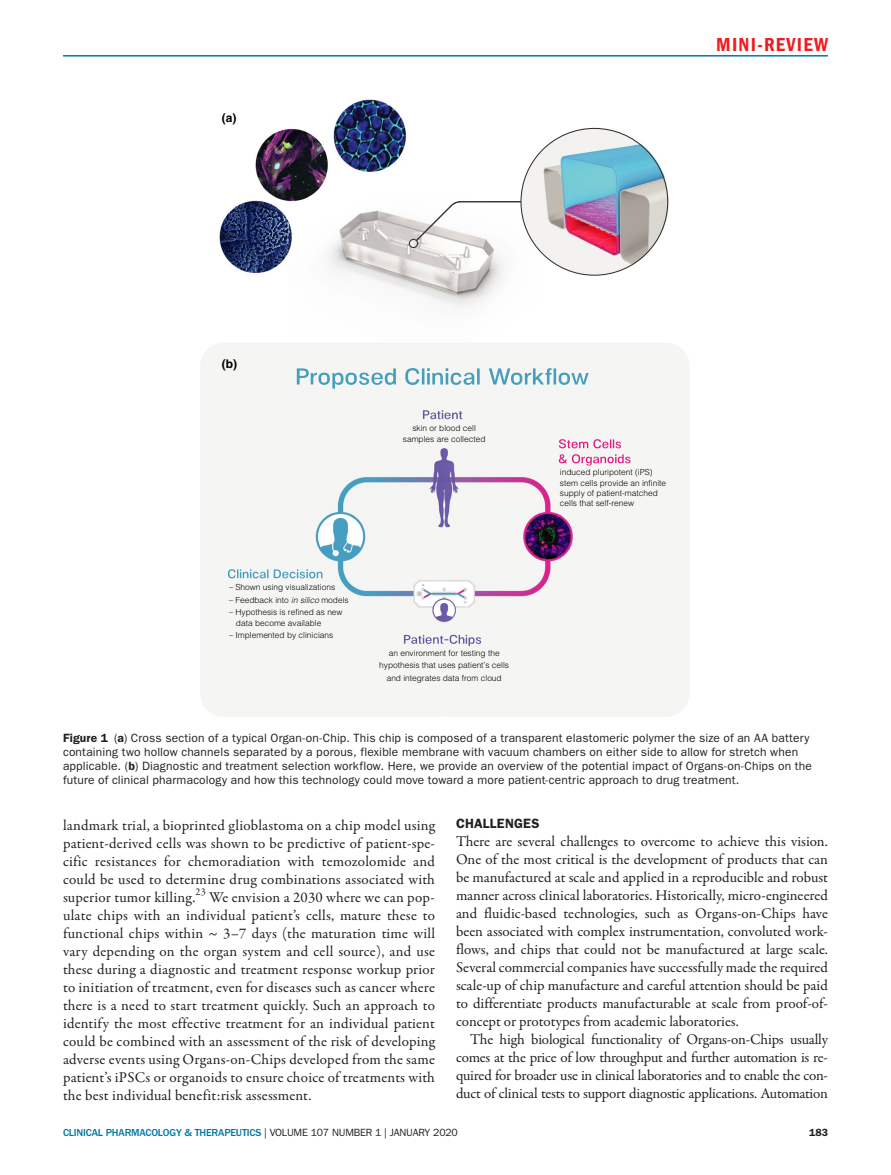
<style>
.page{position:relative;width:891px;height:1175px;background:#fff}
.page>*{position:absolute;margin:0;border:0;box-sizing:border-box;transform-origin:0 0}
.t1{font:19.5px "ITC Franklin Gothic Std Dm Cd";letter-spacing:.065em;color:#ee1d23}
.t2{font:15px/18px "Garamond Premr Pro";letter-spacing:.005em;color:#231f20;text-align:justify}
.t3{font:600 13.5px "ITC Franklin Gothic Std";letter-spacing:.015em;color:#231f20}
.t4{font:12px/14.2px "ITC Franklin Gothic Std";letter-spacing:.015em;color:#231f20}
.t5{font:700 12px "Helvetica";color:#000}
.t6{font:500 10.5px "ITC Franklin Gothic Std";letter-spacing:-.015em;color:#0076a3}
.t7{font:600 10.5px "ITC Franklin Gothic Std";color:#231f20}
.t8{font:10.5px "Garamond Premr Pro";color:#231f20}
.t9{font:300 8.4px/10.4px "Helvetica";color:#060606;text-align:center}
.s1{font-style:italic}
.s2{font-weight:600}
.s3{font-weight:400;color:#231f20}
</style>
<div class="page">
<hr style="left:63px;top:55px;width:765px;height:2px;background:#0076a3">
<img style="left:201px;top:100px;width:488px;height:616px">
<svg style="left:409px;top:128px;width:259px;height:148px"></svg>
<svg style="left:404px;top:634px;width:77px;height:12px"></svg>
<svg style="left:228px;top:569px;width:94px;height:9px"></svg>
<svg style="left:559px;top:439px;width:62px;height:9px"></svg>
<svg style="left:559px;top:454px;width:72px;height:11px"></svg>
<svg style="left:423px;top:410px;width:39px;height:9px"></svg>
<svg style="left:297px;top:368px;width:292px;height:20px"></svg>
<p class="t5" style="left:222px;top:110px;width:16px">(a)</p>
<h1 class="t1" style="left:716px;top:33px;width:113px">MINI-REVIEW</h1>
<p class="t5" style="left:222px;top:356px;width:17px">(b)</p>
<p class="t9" style="left:403px;top:423px;width:84px">skin or blood cell samples are collected</p>
<p class="t9" style="left:229px;top:582px;width:108px">– Shown using visualizations</p>
<p class="t9" style="left:229px;top:594px;width:121px">– Feedback into <span class="s1">in silico</span> models</p>
<p class="t9" style="left:236px;top:607px;width:108px;text-align:left;text-indent:-7px">– Hypothesis is refined as new data become available</p>
<p class="t9" style="left:229px;top:630px;width:106px">– Implemented by clinicians</p>
<p class="t9" style="left:379px;top:646px;width:131px;line-height:12.5px">an environment for testing the hypothesis that uses patient’s cells and integrates data from cloud</p>
<p class="t9" style="left:560px;top:467px;width:108px;text-align:left">induced pluripotent (iPS) stem cells provide an infinite supply of patient-matched cells that self-renew</p>
<p class="t4" style="left:63px;top:730px;width:751px"><span class="s2">Figure 1</span> (<span class="s2">a</span>) Cross section of a typical Organ-on-Chip. This chip is composed of a transparent elastomeric polymer the size of an AA battery containing two hollow channels separated by a porous, flexible membrane with vacuum chambers on either side to allow for stretch when applicable. (<span class="s2">b</span>) Diagnostic and treatment selection workflow. Here, we provide an overview of the potential impact of Organs-on-Chips on the future of clinical pharmacology and how this technology could move toward a more patient-centric approach to drug treatment.</p>
<p class="t2" style="left:63px;top:816px;width:373px">landmark trial, a bioprinted glioblastoma on a chip model using patient-derived cells was shown to be predictive of patient-spe&shy;cific resistances for chemoradiation with temozolomide and could be used to determine drug combinations associated with superior tumor killing.</p>
<p class="t8" style="left:196px;top:885px;width:12px">23</p>
<p class="t2" style="left:63px;top:888px;width:374px;text-indent:146px">We envision a 2030 where we can pop&shy;ulate chips with an individual patient’s cells, mature these to functional chips within ~ 3–7 days (the maturation time will vary depending on the organ system and cell source), and use these during a diagnostic and treatment response workup prior to initiation of treatment, even for diseases such as cancer where there is a need to start treatment quickly. Such an approach to identify the most effective treatment for an individual patient could be combined with an assessment of the risk of developing adverse events using Organs-on-Chips developed from the same patient’s iPSCs or organoids to ensure choice of treatments with the best individual benefit:risk assessment.</p>
<p class="t3" style="left:456px;top:815px;width:85px">CHALLENGES</p>
<p class="t2" style="left:456px;top:832px;width:374px">There are several challenges to overcome to achieve this vision.<br>One of the most critical is the development of products that can be manufactured at scale and applied in a reproducible and robust manner across clinical laboratories. Historically, micro-engineered and fluidic-based technologies, such as Organs-on-Chips have been associated with complex instrumentation, convoluted work&shy;flows, and chips that could not be manufactured at large scale.<br>Several commercial companies have successfully made the required scale-up of chip manufacture and careful attention should be paid to differentiate products manufacturable at scale from proof-of&shy;concept or prototypes from academic laboratories.</p>
<p class="t2" style="left:456px;top:1030px;width:373px;text-indent:14px">The high biological functionality of Organs-on-Chips usually comes at the price of low throughput and further automation is re&shy;quired for broader use in clinical laboratories and to enable the con&shy;duct of clinical tests to support diagnostic applications. Automation</p>
<p class="t6" style="left:63px;top:1126px;width:396px">CLINICAL PHARMACOLOGY &amp; THERAPEUTICS <span class="s3">| VOLUME 107 NUMBER 1 | JANUARY 2020</span></p>
<p class="t7" style="left:809px;top:1125px;width:20px">183</p>
</div>
